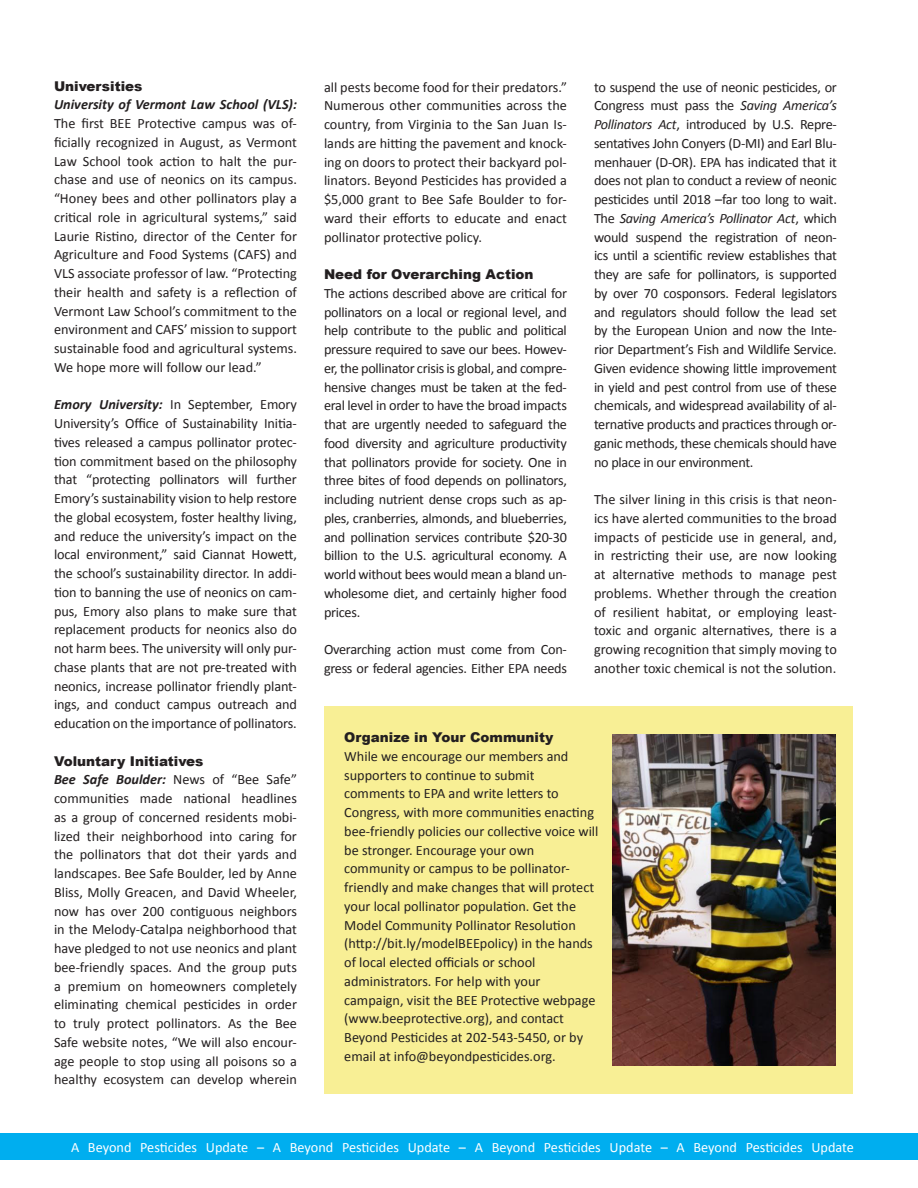
<style>
.page{position:relative;width:918px;height:1188px;background:#fff}
.page>*{position:absolute;margin:0;border:0;box-sizing:border-box;transform-origin:0 0}
.t1{font:14.25px/18.8px "Calibri";color:#231f20;text-align:justify}
.t2{font:14.25px "Calibri";color:#fff}
.t3{font:14.25px/18.8px "Calibri";letter-spacing:-.02em;color:#231f20}
.t4{font:900 13.5px "Arial";color:#231f20}
.s1{font-weight:700;font-style:italic}
.s2{font-style:italic}
</style>
<div class="page">
<div style="left:324px;top:706px;width:528px;height:388px;background:#f8ef95"></div>
<img style="left:612px;top:735px;width:224px;height:330px">
<div style="left:0;top:1133px;width:918px;height:27px;background:#00aeef"></div>
<p class="t4" style="left:54px;top:76px;width:90px">Universities</p>
<p class="t1" style="left:54px;top:95px;width:245px"><span class="s1">University of Vermont Law School (VLS):<br></span>The first BEE Protective campus was of&shy;ficially recognized in August, as Vermont Law School took action to halt the pur&shy;chase and use of neonics on its campus. “Honey bees and other pollinators play a critical role in agricultural systems,” said Laurie Ristino, director of the Center for Agriculture and Food Systems (CAFS) and VLS associate professor of law. “Protecting their health and safety is a reflection of Vermont Law School’s commitment to the environment and CAFS’ mission to support sustainable food and agricultural systems.<br>We hope more will follow our lead.”</p>
<p class="t1" style="left:54px;top:395px;width:245px"><span class="s1">Emory University:</span> In September, Emory University’s Office of Sustainability Initia&shy;tives released a campus pollinator protec&shy;tion commitment based on the philosophy that “protecting pollinators will further Emory’s sustainability vision to help restore the global ecosystem, foster healthy living, and reduce the university’s impact on the local environment,” said Ciannat Howett, the school’s sustainability director. In addi&shy;tion to banning the use of neonics on cam&shy;pus, Emory also plans to make sure that replacement products for neonics also do not harm bees. The university will only pur&shy;chase plants that are not pre-treated with neonics, increase pollinator friendly plant&shy;ings, and conduct campus outreach and education on the importance of pollinators.</p>
<p class="t4" style="left:54px;top:751px;width:151px">Voluntary Initiatives</p>
<p class="t1" style="left:54px;top:770px;width:245px"><span class="s1">Bee Safe Boulder:</span> News of “Bee Safe” communities made national headlines as a group of concerned residents mobi&shy;lized their neighborhood into caring for the pollinators that dot their yards and landscapes. Bee Safe Boulder, led by Anne Bliss, Molly Greacen, and David Wheeler, now has over 200 contiguous neighbors in the Melody-Catalpa neighborhood that have pledged to not use neonics and plant bee-friendly spaces. And the group puts a premium on homeowners completely eliminating chemical pesticides in order to truly protect pollinators. As the Bee Safe website notes, “We will also encour&shy;age people to stop using all poisons so a healthy ecosystem can develop wherein</p>
<p class="t1" style="left:324px;top:78px;width:245px">all pests become food for their predators.” Numerous other communities across the country, from Virginia to the San Juan Is&shy;lands are hitting the pavement and knock&shy;ing on doors to protect their backyard pol&shy;linators. Beyond Pesticides has provided a $5,000 grant to Bee Safe Boulder to for&shy;ward their efforts to educate and enact pollinator protective policy.</p>
<p class="t4" style="left:324px;top:265px;width:211px">Need for Overarching Action</p>
<p class="t1" style="left:324px;top:284px;width:244px">The actions described above are critical for pollinators on a local or regional level, and help contribute to the public and political pressure required to save our bees. Howev&shy;er, the pollinator crisis is global, and compre&shy;hensive changes must be taken at the fed&shy;eral level in order to have the broad impacts that are urgently needed to safeguard the food diversity and agriculture productivity that pollinators provide for society. One in three bites of food depends on pollinators, including nutrient dense crops such as ap&shy;ples, cranberries, almonds, and blueberries, and pollination services contribute $20-30 billion to the U.S. agricultural economy. A world without bees would mean a bland un&shy;wholesome diet, and certainly higher food prices.</p>
<p class="t3" style="left:324px;top:640px;width:244px">Overarching action must come from Con&shy;gress or federal agencies. Either EPA needs</p>
<p class="t1" style="left:594px;top:78px;width:244px">to suspend the use of neonic pesticides, or Congress must pass the <span class="s2">Saving America’s Pollinators Act</span>, introduced by U.S. Repre&shy;sentatives John Conyers (D-MI) and Earl Blu&shy;menhauer (D-OR). EPA has indicated that it does not plan to conduct a review of neonic pesticides until 2018 –far too long to wait.<br>The <span class="s2">Saving America’s Pollinator Act</span>, which would suspend the registration of neon&shy;ics until a scientific review establishes that they are safe for pollinators, is supported by over 70 cosponsors. Federal legislators and regulators should follow the lead set by the European Union and now the Inte&shy;rior Department’s Fish and Wildlife Service.<br>Given evidence showing little improvement in yield and pest control from use of these chemicals, and widespread availability of al&shy;ternative products and practices through or&shy;ganic methods, these chemicals should have no place in our environment.</p>
<p class="t1" style="left:594px;top:490px;width:244px">The silver lining in this crisis is that neon&shy;ics have alerted communities to the broad impacts of pesticide use in general, and, in restricting their use, are now looking at alternative methods to manage pest problems. Whether through the creation of resilient habitat, or employing least&shy;toxic and organic alternatives, there is a growing recognition that simply moving to another toxic chemical is not the solution.</p>
<p class="t4" style="left:344px;top:728px;width:211px">Organize in Your Community</p>
<p class="t1" style="left:344px;top:747px;width:226px">While we encourage our members and</p>
<p class="t1" style="left:344px;top:766px;width:256px;text-align:left">supporters to continue to submit comments to EPA and write letters to Congress, with more communities enacting bee-friendly policies our collective voice will be stronger. Encourage your own</p>
<p class="t1" style="left:344px;top:859px;width:253px;text-align:left">community or campus to be pollinator&shy;friendly and make changes that will protect your local pollinator population. Get the Model Community Pollinator Resolution (http://bit.ly/modelBEEpolicy) in the hands of local elected officials or school administrators. For help with your campaign, visit the BEE Protective webpage (www.beeprotective.org), and contact Beyond Pesticides at 202-543-5450, or by email at info@beyondpesticides.org.</p>
<p class="t2" style="left:71px;top:1138px;width:784px">A Beyond Pesticides Update – A Beyond Pesticides Update – A Beyond Pesticides Update – A Beyond Pesticides Update</p>
</div>
